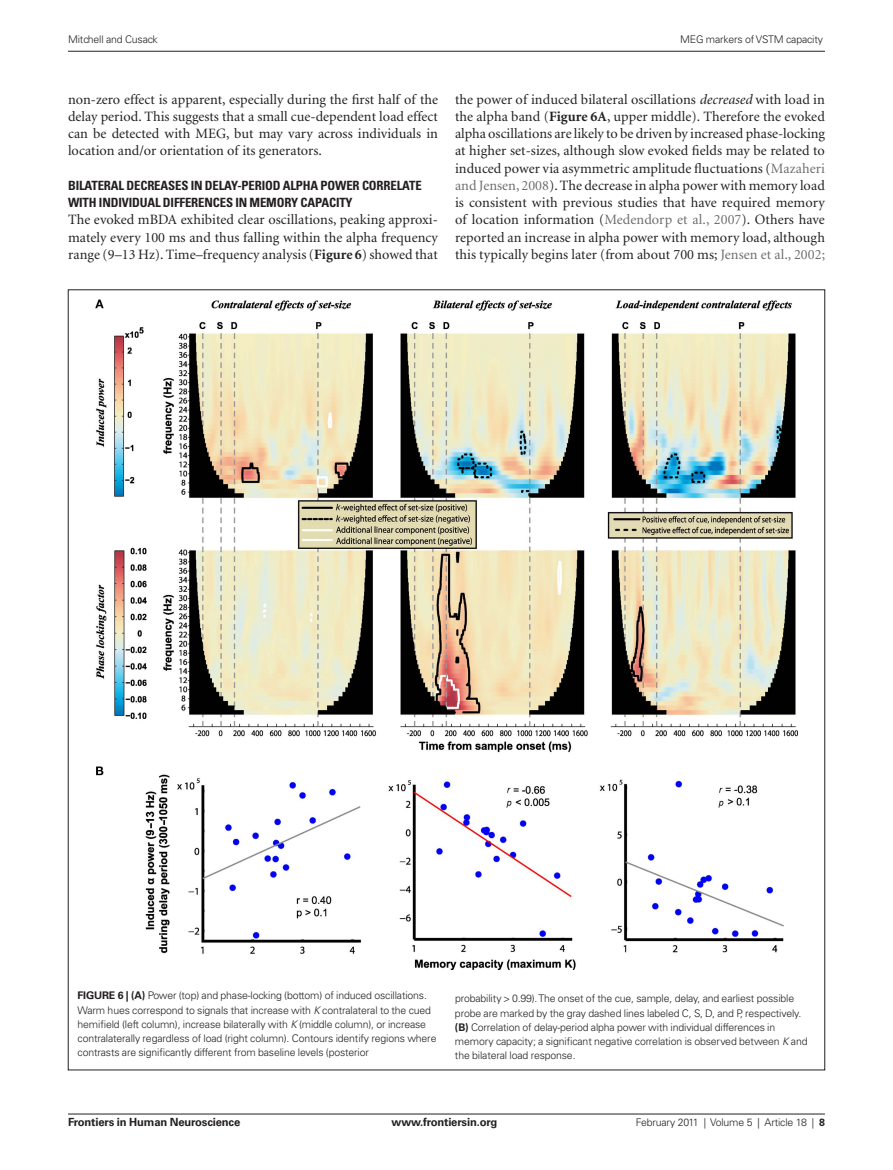
<style>
.page{position:relative;width:893px;height:1170px;background:#fff}
.page>*{position:absolute;margin:0;border:0;box-sizing:border-box;transform-origin:0 0}
.t1{font:14.25px/17.2px "Minion";letter-spacing:.005em;color:#231f20;text-align:justify}
.t2{font:700 condensed 12.75px/17.2px "Univers";letter-spacing:-.01em;color:#231f20}
.t3{font:700 11.25px "Univers";letter-spacing:-.015em;color:#231f20}
.t4{font:300 10.5px/14.2px "Univers";letter-spacing:-.015em;color:#231f20}
.s1{font-weight:700}
.s2{font-style:italic}
.s3{color:#6c6d70}
</style>
<div class="page">
<img style="left:95px;top:299px;width:703px;height:670px">
<hr style="left:68px;top:1113px;width:757px;height:1px;background:#231f20">
<hr style="left:68px;top:51px;width:757px;height:1px;background:#231f20">
<p class="t4" style="left:68px;top:32px;width:91px">Mitchell and Cusack</p>
<p class="t4" style="left:680px;top:32px;width:145px">MEG markers of VSTM capacity</p>
<p class="t1" style="left:68px;top:91px;width:371px">non-zero effect is apparent, especially during the first half of the delay period. This suggests that a small cue-dependent load effect can be detected with MEG, but may vary across individuals in location and/or orientation of its generators.</p>
<p class="t2" style="left:68px;top:177px;width:355px">BILATERAL DECREASES IN DELAY-PERIOD ALPHA POWER CORRELATE<br>WITH INDIVIDUAL DIFFERENCES IN MEMORY CAPACITY</p>
<p class="t1" style="left:68px;top:212px;width:371px">The evoked mBDA exhibited clear oscillations, peaking approxi&shy;mately every 100 ms and thus falling within the alpha frequency range (9–13 Hz). Time–frequency analysis (<span class="s1">Figure 6</span>) showed that</p>
<p class="t1" style="left:455px;top:91px;width:372px">the power of induced bilateral oscillations <span class="s2">decreased</span> with load in the alpha band (<span class="s1">Figure 6A</span>, upper middle). Therefore the evoked alpha oscillations are likely to be driven by increased phase-locking at higher set-sizes, although slow evoked fields may be related to induced power via asymmetric amplitude fluctuations (<span class="s3">Mazaheri and Jensen, 2008</span>). The decrease in alpha power with memory load is consistent with previous studies that have required memory of location information (<span class="s3">Medendorp et al., 2007</span>). Others have reported an increase in alpha power with memory load, although this typically begins later (from about 700 ms; <span class="s3">Jensen et al., 2002;</span></p>
<p class="t4" style="left:78px;top:988px;width:360px"><span class="s1">Figure 6 | (A)</span> Power (top) and phase-locking (bottom) of induced oscillations.<br>Warm hues correspond to signals that increase with <span class="s2">K</span> contralateral to the cued hemifield (left column), increase bilaterally with <span class="s2">K</span> (middle column), or increase contralaterally regardless of load (right column). Contours identify regions where contrasts are significantly different from baseline levels (posterior</p>
<p class="t4" style="left:455px;top:991px;width:354px">probability 0.99). The onset of the cue, sample, delay, and earliest possible probe are marked by the gray dashed lines labeled C, S, D, and P, respectively. <span class="s1">(B)</span> Correlation of delay-period alpha power with individual differences in memory capacity; a significant negative correlation is observed between <span class="s2">K</span> and the bilateral load response.</p>
<p class="t3" style="left:68px;top:1115px;width:174px">Frontiers in Human Neuroscience</p>
<p class="t3" style="left:392px;top:1115px;width:107px">www.frontiersin.org</p>
<p class="t4" style="left:636px;top:1115px;width:190px">February 2011 | Volume 5 | Article 18 | <span class="s1">8</span></p>
</div>
